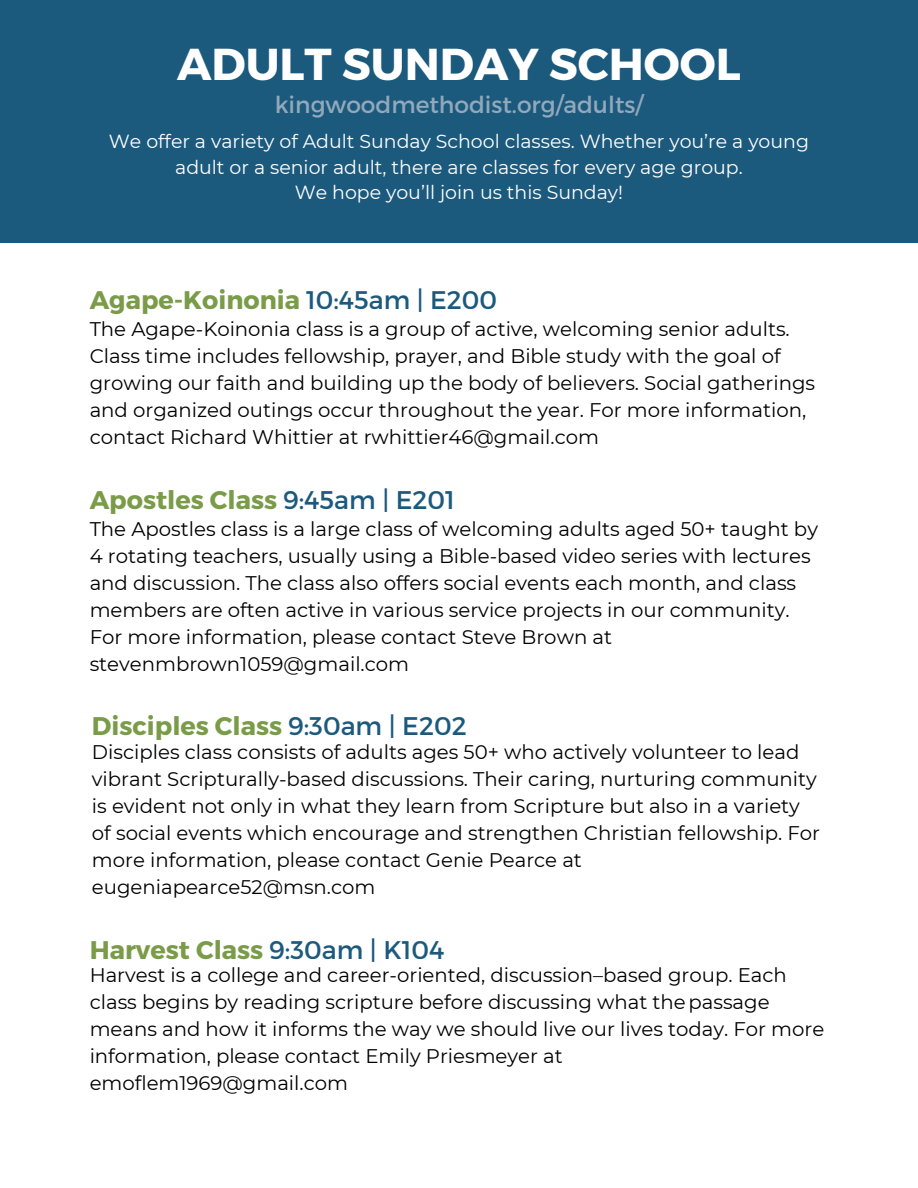
<style>
.page{position:relative;width:918px;height:1188px;background:#fff}
.page>*{position:absolute;margin:0;border:0;box-sizing:border-box;transform-origin:0 0}
.t1{font:700 44.7px "Montserrat";color:#fff}
.t2{font:700 25.5px "Montserrat";color:#7a9c49}
.t3{font:23.25px "Montserrat";color:#92a8bb}
.t4{font:19.65px/27px "Montserrat";color:#000}
.t5{font:18.9px/25.8px "Montserrat";color:#fff;text-align:center}
.s1{font-weight:400;color:#1c5a7d}
</style>
<div class="page">
<div style="left:0;top:0;width:918px;height:242px;background:#1c5a7d"></div>
<h1 class="t1" style="left:177px;top:35px;width:565px">ADULT SUNDAY SCHOOL</h1>
<h1 class="t3" style="left:275px;top:90px;width:370px">kingwoodmethodist.org/adults/</h1>
<p class="t5" style="left:109px;top:128px;width:702px">We offer a variety of Adult Sunday School classes. Whether you’re a young adult or a senior adult, there are classes for every age group.</p>
<p class="t5" style="left:295px;top:180px;width:330px">We hope you’ll join us this Sunday!</p>
<p class="t2" style="left:90px;top:283px;width:409px">Agape-Koinonia <span class="s1">10:45am | E200</span></p>
<p class="t4" style="left:90px;top:316px;width:727px">The Agape-Koinonia class is a group of active, welcoming senior adults.<br>Class time includes fellowship, prayer, and Bible study with the goal of growing our faith and building up the body of believers. Social gatherings and organized outings occur throughout the year. For more information, contact Richard Whittier at rwhittier46@gmail.com</p>
<p class="t2" style="left:90px;top:483px;width:367px">Apostles Class <span class="s1">9:45am | E201</span></p>
<p class="t4" style="left:90px;top:515px;width:730px">The Apostles class is a large class of welcoming adults aged 50+ taught by 4 rotating teachers, usually using a Bible-based video series with lectures and discussion. The class also offers social events each month, and class members are often active in various service projects in our community.<br>For more information, please contact Steve Brown at stevenmbrown1059@gmail.com</p>
<p class="t2" style="left:92px;top:710px;width:376px">Disciples Class <span class="s1">9:30am | E202</span></p>
<p class="t4" style="left:92px;top:738px;width:730px">Disciples class consists of adults ages 50+ who actively volunteer to lead vibrant Scripturally-based discussions. Their caring, nurturing community is evident not only in what they learn from Scripture but also in a variety of social events which encourage and strengthen Christian fellowship. For more information, please contact Genie Pearce at eugeniapearce52@msn.com</p>
<p class="t2" style="left:90px;top:933px;width:356px">Harvest Class <span class="s1">9:30am | K104</span></p>
<p class="t4" style="left:90px;top:962px;width:736px">Harvest is a college and career-oriented, discussion–based group. Each class begins by reading scripture before discussing what thepassage means and how it informs the way we should live our lives today. For more information, please contact Emily Priesmeyer at emoflem1969@gmail.com</p>
</div>
